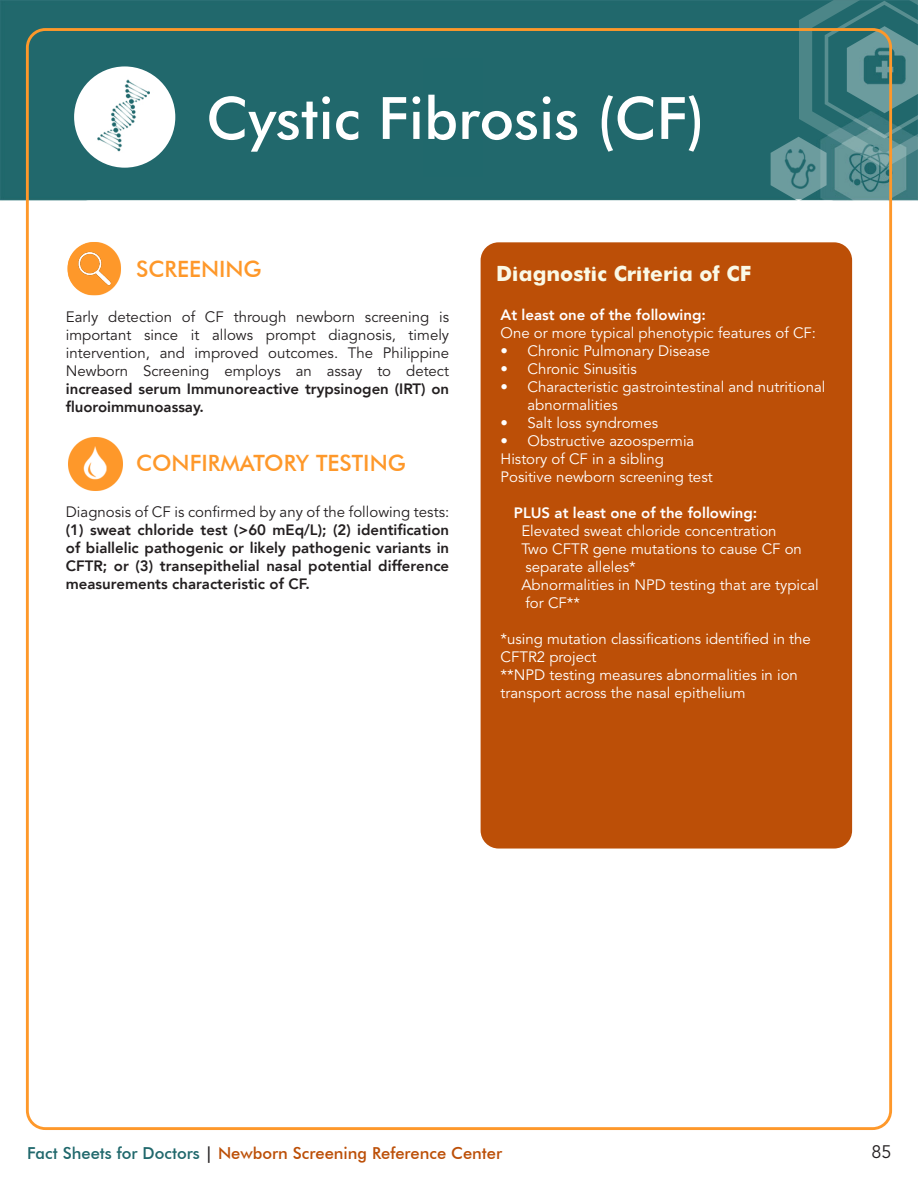
<style>
.page{position:relative;width:918px;height:1188px;background:#fff}
.page>*{position:absolute;margin:0;border:0;box-sizing:border-box;transform-origin:0 0}
.t1{font:500 58.5px "Futura BT";color:#fff}
.t2{font:500 22.5px "Futura BT";color:#fe982a}
.t3{font:700 21px "Futura";color:#faf9e6}
.t4{font:18px "Avenir";color:#231f20}
.t5{font:500 16.5px "Futura BT";color:#bc4f07}
.t6{font:15px/18px "Avenir";color:#fff}
.t7{font:15px/18px "Avenir";color:#231f20;text-align:justify}
.t8{font:800 15px/18px "Avenir";color:#231f20;text-align:justify}
.t9{font:800 15px "Avenir";color:#fff}
.s1{font-weight:800}
.s2{font-weight:400}
.s3{color:#20686c}
.s4{color:#231f20}
</style>
<div class="page">
<img style="left:0;top:0;width:918px;height:1112px">
<img style="left:799px;top:0;width:119px;height:168px">
<img style="left:825px;top:1px;width:93px;height:138px">
<img style="left:847px;top:26px;width:71px;height:87px">
<img style="left:26px;top:28px;width:866px;height:1102px">
<img style="left:74px;top:66px;width:101px;height:102px;border-radius:51px">
<img style="left:72px;top:201px;width:776px;height:12px">
<div style="left:56px;top:213px;width:806px;height:141px;background:#fff"></div>
<div style="left:423px;top:59px;width:60px;height:118px;background:#20686c"></div>
<div style="left:481px;top:242px;width:371px;height:607px;background:#bc4f07;border-radius:18px"></div>
<img style="left:66px;top:434px;width:60px;height:60px">
<img style="left:67px;top:242px;width:54px;height:54px">
<div style="left:68px;top:242px;width:52px;height:53px;background:#fe982a;border-radius:50%"></div>
<img style="left:72px;top:246px;width:44px;height:45px">
<p class="t1" style="left:206px;top:83px;width:500px">Cystic Fibrosis (CF)</p>
<p class="t2" style="left:136px;top:256px;width:127px">SCREENING</p>
<p class="t7" style="left:66px;top:308px;width:385px">Early detection of CF through newborn screening is important since it allows prompt diagnosis, timely intervention, and improved outcomes. The Philippine Newborn Screening employs an assay to detect <span class="s1">increased serum Immunoreactive trypsinogen (IRT) on fluoroimmunoassay.</span></p>
<p class="t2" style="left:136px;top:450px;width:271px">CONFIRMATORY TESTING</p>
<p class="t8" style="left:66px;top:502px;width:385px"><span class="s2">Diagnosis of CF is confirmed by any of the following tests: </span>(1) sweat chloride test (&gt;60 mEq/L); (2) identification of biallelic pathogenic or likely pathogenic variants in CFTR; or (3) transepithelial nasal potential difference measurements characteristic of CF.</p>
<p class="t3" style="left:496px;top:258px;width:256px">Diagnostic Criteria of CF</p>
<p class="t9" style="left:501px;top:301px;width:207px">At least one of the following:</p>
<p class="t6" style="left:501px;top:324px;width:317px">One or more typical phenotypic features of CF:</p>
<p class="t6" style="left:501px;top:342px;width:211px">• Chronic Pulmonary Disease</p>
<p class="t6" style="left:501px;top:360px;width:138px">• Chronic Sinusitis</p>
<p class="t6" style="left:528px;top:378px;width:299px;text-indent:-27px">• Characteristic gastrointestinal and nutritional abnormalities</p>
<p class="t6" style="left:501px;top:414px;width:159px">• Salt loss syndromes</p>
<p class="t6" style="left:501px;top:432px;width:195px">• Obstructive azoospermia</p>
<p class="t6" style="left:501px;top:450px;width:165px">History of CF in a sibling</p>
<p class="t6" style="left:501px;top:468px;width:214px">Positive newborn screening test</p>
<p class="t9" style="left:514px;top:499px;width:245px">PLUS at least one of the following:</p>
<p class="t6" style="left:521px;top:522px;width:257px">Elevated sweat chloride concentration</p>
<p class="t6" style="left:521px;top:540px;width:282px">Two CFTR gene mutations to cause CF on</p>
<p class="t6" style="left:526px;top:558px;width:112px">separate alleles*</p>
<p class="t6" style="left:521px;top:576px;width:299px">Abnormalities in NPD testing that are typical</p>
<p class="t6" style="left:526px;top:594px;width:56px">for CF**</p>
<p class="t6" style="left:501px;top:630px;width:312px">*using mutation classifications identified in the<br>CFTR2 project</p>
<p class="t6" style="left:501px;top:666px;width:299px">**NPD testing measures abnormalities in ion transport across the nasal epithelium</p>
<p class="t5" style="left:27px;top:1143px;width:477px"><span class="s3">Fact Sheets for Doctors</span> <span class="s4">|</span> Newborn Screening Reference Center</p>
<p class="t4" style="left:872px;top:1139px;width:22px">85</p>
</div>
